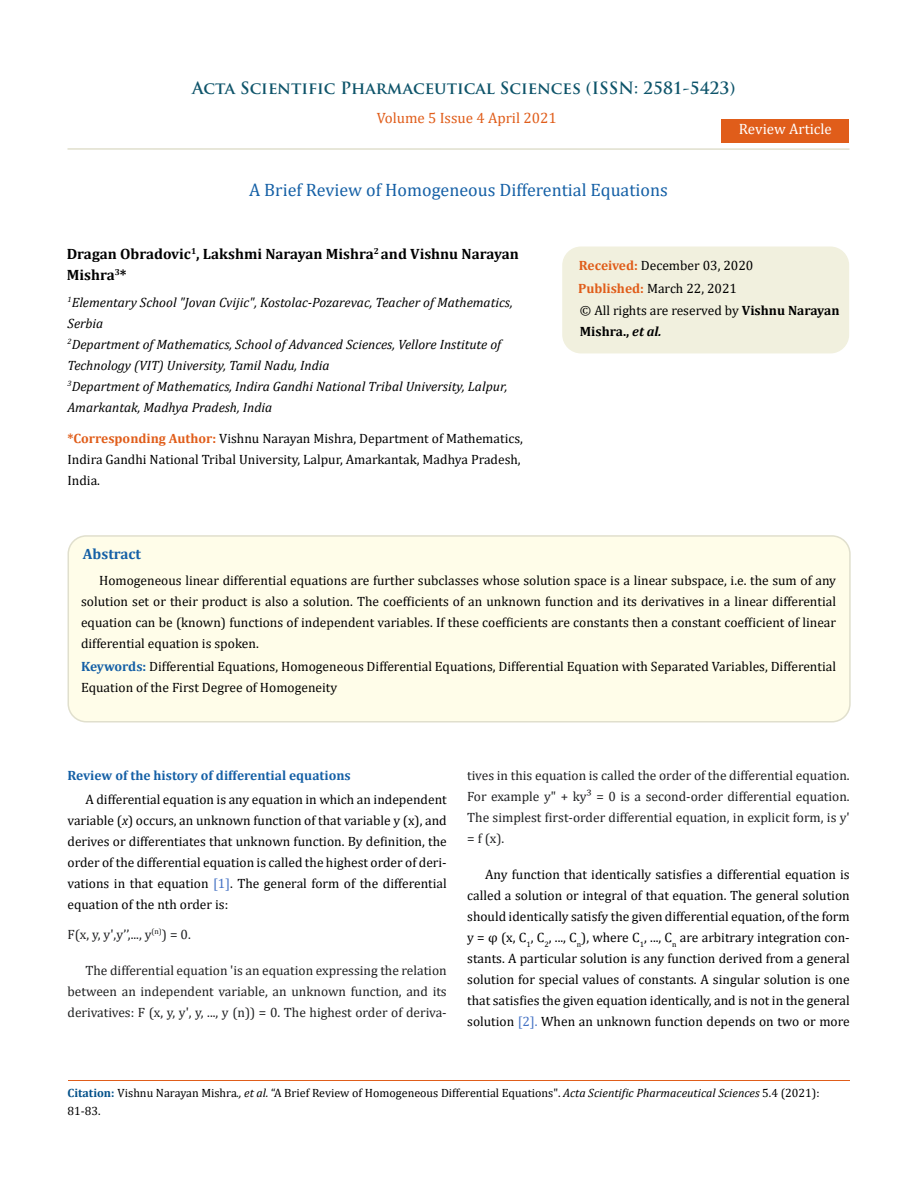
<style>
.page{position:relative;width:917px;height:1188px;background:#fff}
.page>*{position:absolute;margin:0;border:0;box-sizing:border-box;transform-origin:0 0}
.t1{font:18px "Cambria";color:#1560a6}
.t2{font:700 16.5px "Trajan Pro";color:#0e546a}
.t3{font:700 15px/21px "Cambria";color:#000}
.t4{font:15px "Cambria";color:#e05d1a}
.t5{font:15px "Cambria";color:#fff}
.t6{font:700 15px "Cambria";color:#1560a6}
.t7{font:13.5px/21px "Cambria";color:#000}
.t8{font:13.5px/21px "Cambria";color:#202122;text-align:justify}
.t9{font:italic 13.5px/21px "Cambria";color:#000}
.t10{font:700 13.5px "Cambria";color:#1560a6}
.t11{font:12px/18px "Cambria";color:#000}
.s1{font-weight:700;color:#e05d1a}
.s2{font-weight:700}
.s3{font-weight:700;font-style:italic}
.s4{font-weight:700;color:#1560a6}
.s5{font-style:italic}
.s6{color:#4472c4}
.s7{font-weight:700;color:#035089}
</style>
<div class="page">
<div style="left:721px;top:119px;width:128px;height:23px;background:#e05d1a"></div>
<div style="left:563px;top:247px;width:285px;height:106px;background:#f1f0de;border-radius:18px"></div>
<div style="left:562px;top:247px;width:287px;height:106px;border:2px solid #f1f0de;border-radius:18px"></div>
<div style="left:68px;top:536px;width:781px;height:186px;background:#fffde9;border-radius:18px"></div>
<div style="left:67px;top:535px;width:783px;height:188px;border:2px solid #e0dfcd;border-radius:18px"></div>
<hr style="left:68px;top:1081px;width:781px;height:1px;background:#e05d1a">
<hr style="left:67px;top:148px;width:782px;height:2px;background:#e0dfcd">
<p class="t2" style="left:192px;top:77px;width:545px">Acta Scientific Pharmaceutical Sciences (ISSN: 2581-5423)</p>
<p class="t4" style="left:376px;top:109px;width:182px">Volume 5 Issue 4 April 2021</p>
<p class="t5" style="left:739px;top:120px;width:94px">Review Article</p>
<h1 class="t1" style="left:249px;top:180px;width:420px">A Brief Review of Homogeneous Differential Equations</h1>
<p class="t3" style="left:67px;top:243px;width:453px">Dragan Obradovic<sup>1</sup>, Lakshmi Narayan Mishra<sup>2</sup> and Vishnu Narayan<br>Mishra<sup>3</sup>*</p>
<p class="t9" style="left:67px;top:291px;width:447px"><sup>1</sup>Elementary School "Jovan Cvijic", Kostolac-Pozarevac, Teacher of Мathematics, Serbia<br><sup>2</sup>Department of Mathematics, School of Advanced Sciences, Vellore Institute of Technology (VIT) University, Tamil Nadu, India<br><sup>3</sup>Department of Mathematics, Indira Gandhi National Tribal University, Lalpur, Amarkantak, Madhya Pradesh, India</p>
<p class="t7" style="left:67px;top:428px;width:457px"><span class="s1">*Corresponding Author:</span> Vishnu Narayan Mishra, Department of Mathematics,<br>Indira Gandhi National Tribal University, Lalpur, Amarkantak, Madhya Pradesh,<br>India.</p>
<p class="t7" style="left:578px;top:254px;width:177px;line-height:23px"><span class="s1">Received:</span> December 03, 2020<br><span class="s1">Published:</span> March 22, 2021</p>
<p class="t7" style="left:580px;top:300px;width:261px">© All rights are reserved by <span class="s2">Vishnu Narayan<br>Mishra.,</span> <span class="s3">et al.</span></p>
<p class="t6" style="left:83px;top:544px;width:60px">Abstract</p>
<p class="t7" style="left:81px;top:570px;width:756px;text-align:justify;text-indent:18px">Homogeneous linear differential equations are further subclasses whose solution space is a linear subspace, i.e. the sum of any solution set or their product is also a solution. The coefficients of an unknown function and its derivatives in a linear differential equation can be (known) functions of independent variables. If these coefficients are constants then a constant coefficient of linear differential equation is spoken.</p>
<p class="t7" style="left:81px;top:656px;width:756px"><span class="s4">Keywords:</span> Differential Equations, Homogeneous Differential Equations, Differential Equation with Separated Variables, Differential<br>Equation of the First Degree of Homogeneity</p>
<p class="t10" style="left:67px;top:766px;width:285px">Review of the history of differential equations</p>
<p class="t7" style="left:67px;top:789px;width:381px;text-align:justify;text-indent:18px">A differential equation is any equation in which an independent variable (<span class="s5">x</span>) occurs, an unknown function of that variable y (x), and derives or differentiates that unknown function. By definition, the order of the differential equation is called the highest order of deri&shy;vations in that equation <span class="s6">[1]</span>. The general form of the differential equation of the nth order is:</p>
<p class="t8" style="left:67px;top:924px;width:125px">F(x, y, y',y’’,..., y<sup>(n)</sup>) = 0.</p>
<p class="t8" style="left:67px;top:960px;width:381px;text-indent:18px">The differential equation 'is an equation expressing the relation between an independent variable, an unknown function, and its derivatives: F (x, y, y', y, ..., y (n)) = 0. The highest order of deriva-</p>
<p class="t8" style="left:467px;top:765px;width:384px">tives in this equation is called the order of the differential equation.<br>For example y" + ky³ = 0 is a second-order differential equation.<br>The simplest first-order differential equation, in explicit form, is y' = f (x).</p>
<p class="t7" style="left:467px;top:864px;width:384px;text-align:justify;text-indent:18px">Any function that identically satisfies a differential equation is called a solution or integral of that equation. The general solution should identically satisfy the given differential equation, of the form y = φ (x, C<sub>1</sub>, C<sub>2</sub>, ..., C<sub>n</sub>), where C<sub>1</sub>, ..., C<sub>n</sub> are arbitrary integration con&shy;stants. A particular solution is any function derived from a general solution for special values of constants. A singular solution is one that satisfies the given equation identically, and is not in the general solution <span class="s6">[2].</span> When an unknown function depends on two or more</p>
<p class="t11" style="left:68px;top:1084px;width:753px"><span class="s7">Citation:</span> Vishnu Narayan Mishra<span class="s5">., et al.</span> “A Brief Review of Homogeneous Differential Equations". <span class="s5">Acta Scientific Pharmaceutical Sciences</span> 5.4 (2021):<br>81-83.</p>
</div>
